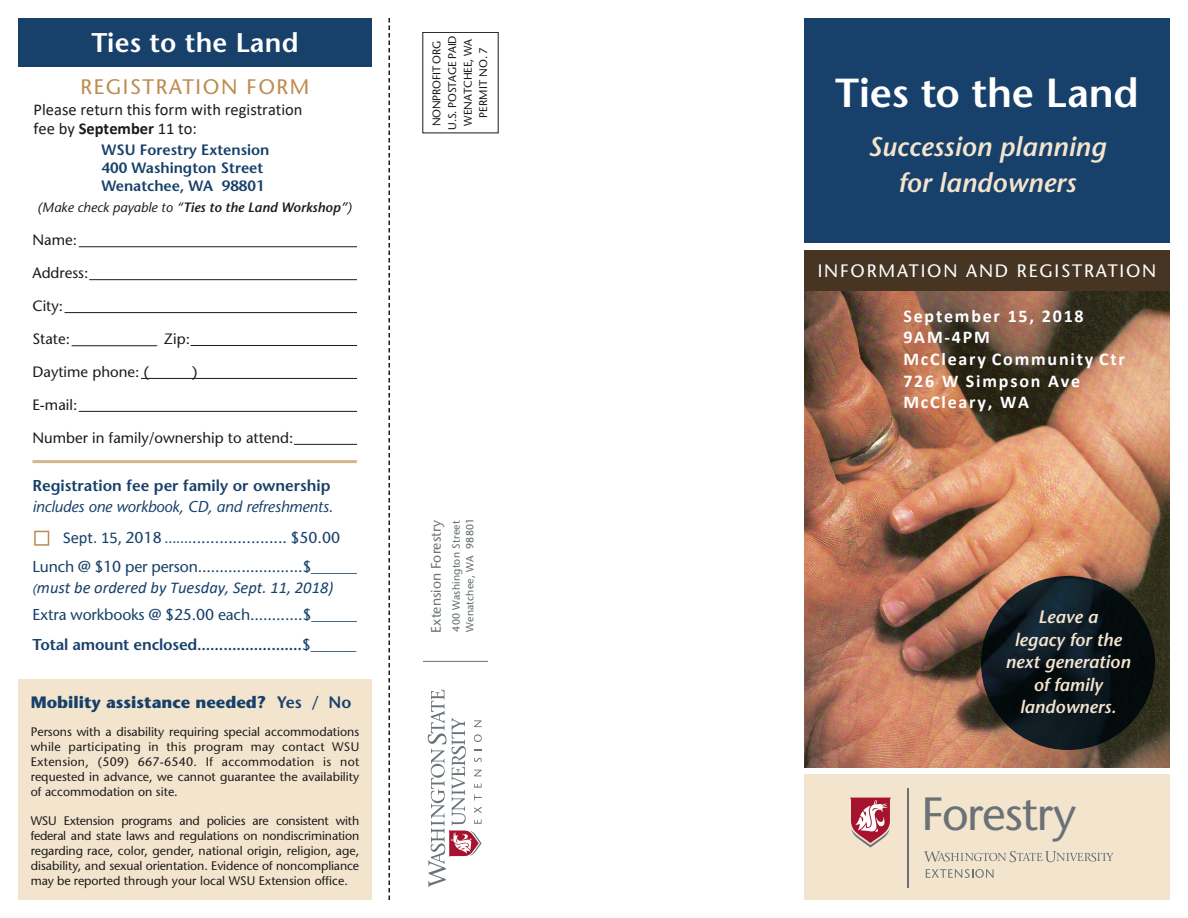
<style>
.page{position:relative;width:1188px;height:918px;background:#fff}
.page>*{position:absolute;margin:0;border:0;box-sizing:border-box;transform-origin:0 0}
.t1{font:500 46.5px "Stone Sans Std";letter-spacing:-.025em;color:#6a7277}
.t2{font:600 40.5px "Stone Sans";letter-spacing:-.005em;color:#fff}
.t3{font:italic 600 27px/36px "Stone Sans";color:#f3e4ce;text-align:center}
.t4{font:600 27px "Stone Sans";letter-spacing:.01em;color:#fff}
.t5{font:21px "Stone Sans";letter-spacing:.075em;color:#bd8c51}
.t6{font:700 18px/21.6px "Calibri";letter-spacing:.1em;color:#fff}
.t7{font:italic 600 18px/22.5px "Stone Sans";color:#f3e4ce;text-align:center}
.t8{font:18px "Stone Sans";letter-spacing:.1em;color:#fff}
.t9{font:16.5px/19.4px "Calibri";color:#1c1b1a}
.t10{font:italic 16.5px "Calibri";color:#17406a}
.t11{font:700 16.5px "Stone Sans Std";color:#17406a}
.t12{font:15.75px/30px "Stone Sans";letter-spacing:-.01em;color:#17406a}
.t13{font:italic 15.75px "Stone Sans";letter-spacing:-.01em;color:#17406a}
.t14{font:600 15.75px "Stone Sans";color:#17406a}
.t15{font:15px "Stone Sans";color:#1c1b1a}
.t16{font:600 15px/18px "Stone Sans";color:#17406a}
.t17{font:500 13.8px "Stone Sans Std";color:#6a7277}
.t18{font:italic 600 13.5px "Stone Sans";color:#1c1b1a}
.t19{font:500 12.3px/15px "Stone Sans Std";color:#1c1b1a;text-align:justify}
.t20{font:11.1px/15.6px "Stone Sans";letter-spacing:-.02em;color:#1c1b1a;text-align:center}
.t21{font:500 10.5px "Stone Sans Std";letter-spacing:.02em;color:#5c696d}
.t22{font:500 9.9px "Stone Sans Std";color:#6a7277}
.s1{font-weight:700}
.s2{font-weight:400}
.s3{font-family:"Calibri";font-size:16.5px}
.s4{font-family:"Calibri"}
.s5{font-family:"Stone Sans";font-size:12.75px}
.s6{font-weight:600}
</style>
<div class="page">
<img style="left:804px;top:291px;width:366px;height:476px">
<div style="left:18px;top:18px;width:354px;height:49px;background:#17406a"></div>
<svg style="left:388px;top:18px;width:2px;height:882px"></svg>
<hr style="left:33px;top:460px;width:324px;height:3px;background:#d6b68b">
<hr style="left:79px;top:246px;width:278px;height:1px;background:#1c1b1a">
<hr style="left:89px;top:279px;width:268px;height:1px;background:#1c1b1a">
<hr style="left:64px;top:312px;width:293px;height:1px;background:#1c1b1a">
<hr style="left:141px;top:378px;width:216px;height:1px;background:#1c1b1a">
<hr style="left:190px;top:345px;width:167px;height:1px;background:#1c1b1a">
<hr style="left:72px;top:345px;width:85px;height:1px;background:#1c1b1a">
<hr style="left:79px;top:411px;width:278px;height:1px;background:#1c1b1a">
<hr style="left:294px;top:444px;width:63px;height:1px;background:#1c1b1a">
<div style="left:804px;top:774px;width:366px;height:126px;background:#f3e4ce"></div>
<div style="left:804px;top:18px;width:366px;height:225px;background:#17406a"></div>
<div style="left:804px;top:250px;width:366px;height:41px;background:#463523"></div>
<svg style="left:850px;top:798px;width:41px;height:49px"></svg>
<svg style="left:924px;top:851px;width:190px;height:11px"></svg>
<svg style="left:926px;top:869px;width:68px;height:9px"></svg>
<hr style="left:907px;top:788px;width:1px;height:99px;background:#6a7277">
<svg style="left:428px;top:690px;width:54px;height:197px"></svg>
<hr style="left:423px;top:661px;width:65px;height:1px;background:#6a7277">
<svg style="left:981px;top:576px;width:174px;height:174px;background:#0b161c"></svg>
<div style="left:34px;top:531px;width:15px;height:15px;border:2px solid #bd8c51"></div>
<div style="left:18px;top:680px;width:354px;height:220px;background:#f3e4ce"></div>
<h3 class="t4" style="left:91px;top:26px;width:209px">Ties to the Land</h3>
<h3 class="t5" style="left:81px;top:74px;width:230px">REGISTRATION FORM</h3>
<h3 class="t9" style="left:34px;top:99px;width:271px">Please return this form with registration fee by <span class="s1">September</span> 11 to:</h3>
<p class="t16" style="left:102px;top:141px;width:170px">WSU Forestry Extension<br>400 Washington Street<br>Wenatchee, WA 98801</p>
<p class="t18" style="left:38px;top:199px;width:316px"><span class="s2">(Make check payable to “</span>Ties to the Land Workshop”<span class="s2">)</span></p>
<p class="t15" style="left:33px;top:231px;width:46px">Name:</p>
<p class="t15" style="left:33px;top:264px;width:57px">Address:</p>
<p class="t15" style="left:33px;top:297px;width:32px">City:</p>
<p class="t15" style="left:33px;top:330px;width:39px">State:</p>
<p class="t15" style="left:164px;top:330px;width:28px">Zip:</p>
<p class="t15" style="left:33px;top:363px;width:118px">Daytime phone: (</p>
<p class="t15" style="left:192px;top:363px;width:7px">)</p>
<p class="t15" style="left:33px;top:396px;width:46px">E-mail:</p>
<p class="t15" style="left:33px;top:429px;width:263px">Number in family/ownership to attend:</p>
<p class="t14" style="left:33px;top:476px;width:300px">Registration fee per family or ownership</p>
<p class="t13" style="left:33px;top:497px;width:302px">includes one workbook, CD, and refreshments.</p>
<p class="t12" style="left:63px;top:522px;width:279px"><span class="s3">Sept. 15,</span> 2018 <span class="s4">.......</span>..................... $50.00</p>
<p class="t12" style="left:32px;top:552px;width:326px">Lunch @ $10 per person........................$______</p>
<h3 class="t10" style="left:33px;top:576px;width:302px"><span class="s5">(</span>must be ordered by Tuesday, Sept. 11, 2018)</h3>
<p class="t12" style="left:33px;top:600px;width:326px">Extra workbooks @ $25.00 each............$______<br><span class="s6">Total amount enclosed........................</span>$______</p>
<h3 class="t11" style="left:31px;top:692px;width:322px">Mobility assistance needed? <span class="s6">Yes / No</span></h3>
<p class="t19" style="left:31px;top:725px;width:330px">Persons with a disability requiring special accommodations while participating in this program may contact WSU Extension, (509) 667-6540. If accommodation is not requested in advance, we cannot guarantee the availability of accommodation on site.</p>
<p class="t19" style="left:31px;top:813px;width:330px">WSU Extension programs and policies are consistent with federal and state laws and regulations on nondiscrimination regarding race, color, gender, national origin, religion, age, disability, and sexual orientation. Evidence of noncompliance may be reported through your local WSU Extension office.</p>
<p class="t20" style="left:429px;top:130px;width:95px;rotate:-90deg">NONPROFIT ORG<br>U.S. POSTAGE PAID<br>WENATCHEE, WA<br>PERMIT NO. 7</p>
<p class="t21" style="left:463px;top:632px;width:115px;rotate:-90deg">Wenatchee, WA 98801</p>
<p class="t17" style="left:428px;top:633px;width:114px;rotate:-90deg">Extension Forestry</p>
<p class="t21" style="left:450px;top:632px;width:112px;rotate:-90deg">400 Washington Street</p>
<p class="t22" style="left:460px;top:633px;width:88px;rotate:-90deg">Exerett, WA 98208</p>
<p class="t22" style="left:448px;top:633px;width:72px;rotate:-90deg">600 128<sup>th</sup> St. SE</p>
<h2 class="t2" style="left:835px;top:68px;width:305px">Ties to the Land</h2>
<h3 class="t3" style="left:868px;top:129px;width:239px">Succession planning for landowners</h3>
<h3 class="t8" style="left:818px;top:260px;width:340px">INFORMATION AND REGISTRATION</h3>
<h3 class="t6" style="left:903px;top:305px;width:223px">September 15, 2018<br>9AM-4PM<br>McCleary Community Ctr<br>726 W Simpson Ave<br>McCleary, WA</h3>
<h3 class="t7" style="left:1006px;top:606px;width:126px">Leave a<br>legacy for the next generation of family landowners.</h3>
<h1 class="t1" style="left:922px;top:786px;width:156px">Forestry</h1>
</div>
